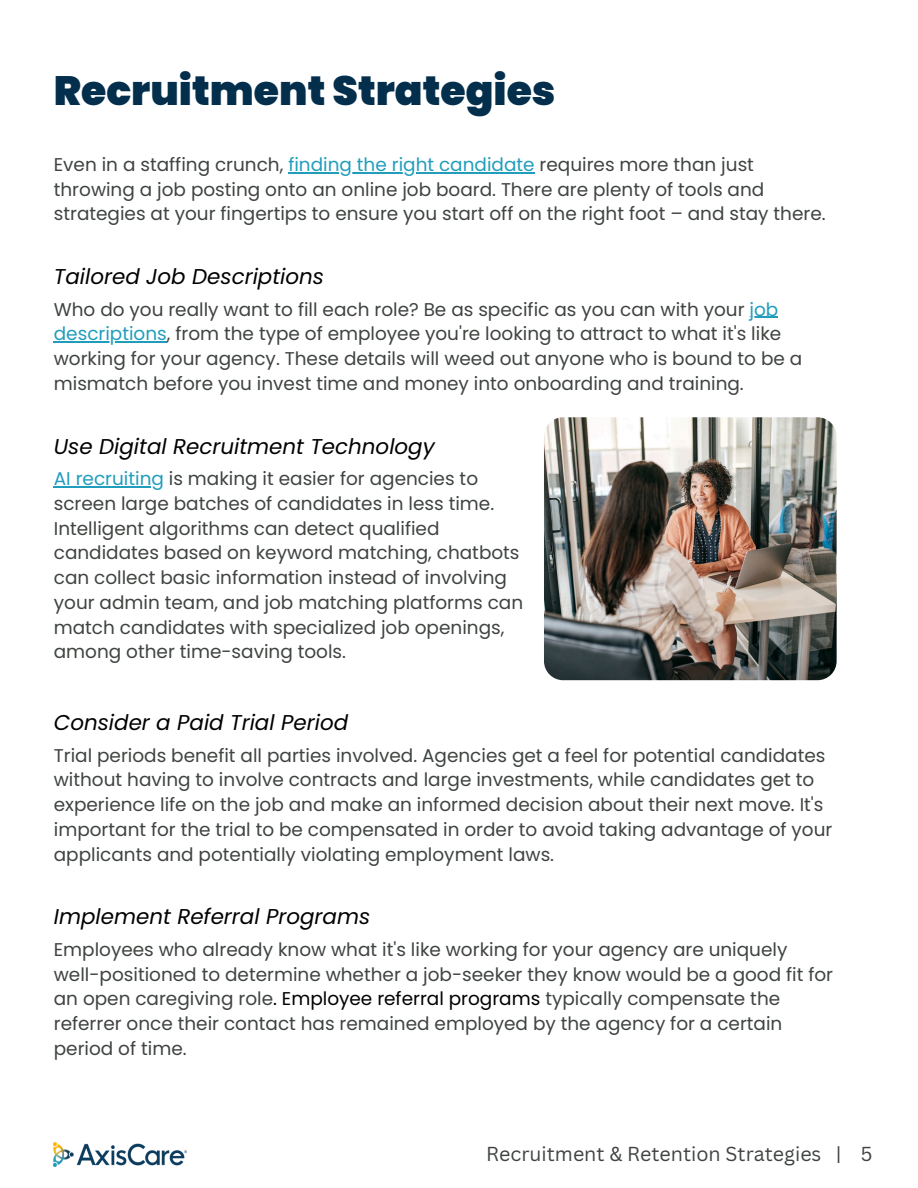
<style>
.page{position:relative;width:918px;height:1188px;background:#fff}
.page>*{position:absolute;margin:0;border:0;box-sizing:border-box;transform-origin:0 0}
.t1{font:900 40.95px "Poppins";color:#042f4c}
.t2{font:italic 21.45px "Poppins";color:#000}
.t3{font:19.65px "Canva Sans";color:#3f4440}
.t4{font:18.45px/24.8px "Poppins";color:#3f4440}
.s1{color:#219dbc}
.s2{color:#000}
</style>
<div class="page">
<hr style="left:54px;top:486px;width:110px;height:1px;background:#219dbc">
<img style="left:54px;top:1143px;width:133px;height:24px">
<hr style="left:288px;top:172px;width:247px;height:1px;background:#219dbc">
<svg style="left:754px;top:317px;width:24px;height:1px"></svg>
<hr style="left:54px;top:342px;width:113px;height:1px;background:#219dbc">
<img style="left:544px;top:417px;width:293px;height:263px;border-radius:19px">
<p class="t1" style="left:54px;top:62px;width:503px">Recruitment Strategies</p>
<p class="t4" style="left:54px;top:152px;width:702px">Even in a staffing crunch, <span class="s1">finding the right candidate</span> requires more than just</p>
<p class="t4" style="left:54px;top:177px;width:773px">throwing a job posting onto an online job board. There are plenty of tools and strategies at your fingertips to ensure you start off on the right foot – and stay there.</p>
<p class="t2" style="left:54px;top:262px;width:272px">Tailored Job Descriptions</p>
<p class="t4" style="left:54px;top:297px;width:726px">Who do you really want to fill each role? Be as specific as you can with your <span class="s1">job</span></p>
<p class="t4" style="left:54px;top:322px;width:750px"><span class="s1">descriptions</span>, from the type of employee you're looking to attract to what it's like working for your agency. These details will weed out anyone who is bound to be a mismatch before you invest time and money into onboarding and training.</p>
<p class="t2" style="left:54px;top:431px;width:383px">Use Digital Recruitment Technology</p>
<p class="t4" style="left:54px;top:466px;width:471px"><span class="s1">AI recruiting</span> is making it easier for agencies to screen large batches of candidates in less time.<br>Intelligent algorithms can detect qualified candidates based on keyword matching, chatbots can collect basic information instead of involving your admin team, and job matching platforms can match candidates with specialized job openings, among other time-saving tools.</p>
<p class="t2" style="left:54px;top:708px;width:296px">Consider a Paid Trial Period</p>
<p class="t4" style="left:54px;top:743px;width:780px">Trial periods benefit all parties involved. Agencies get a feel for potential candidates without having to involve contracts and large investments, while candidates get to experience life on the job and make an informed decision about their next move. It's important for the trial to be compensated in order to avoid taking advantage of your applicants and potentially violating employment laws.</p>
<p class="t2" style="left:54px;top:902px;width:318px">Implement Referral Programs</p>
<h2 class="t4" style="left:54px;top:937px;width:781px">Employees who already know what it's like working for your agency are uniquely well-positioned to determine whether a job-seeker they know would be a good fit for an open caregiving role<span class="s2">. Employee referral programs</span> typically compensate the referrer once their contact has remained employed by the agency for a certain period of time.</h2>
<p class="t3" style="left:486px;top:1140px;width:388px">Recruitment &amp; Retention Strategies | 5</p>
</div>
